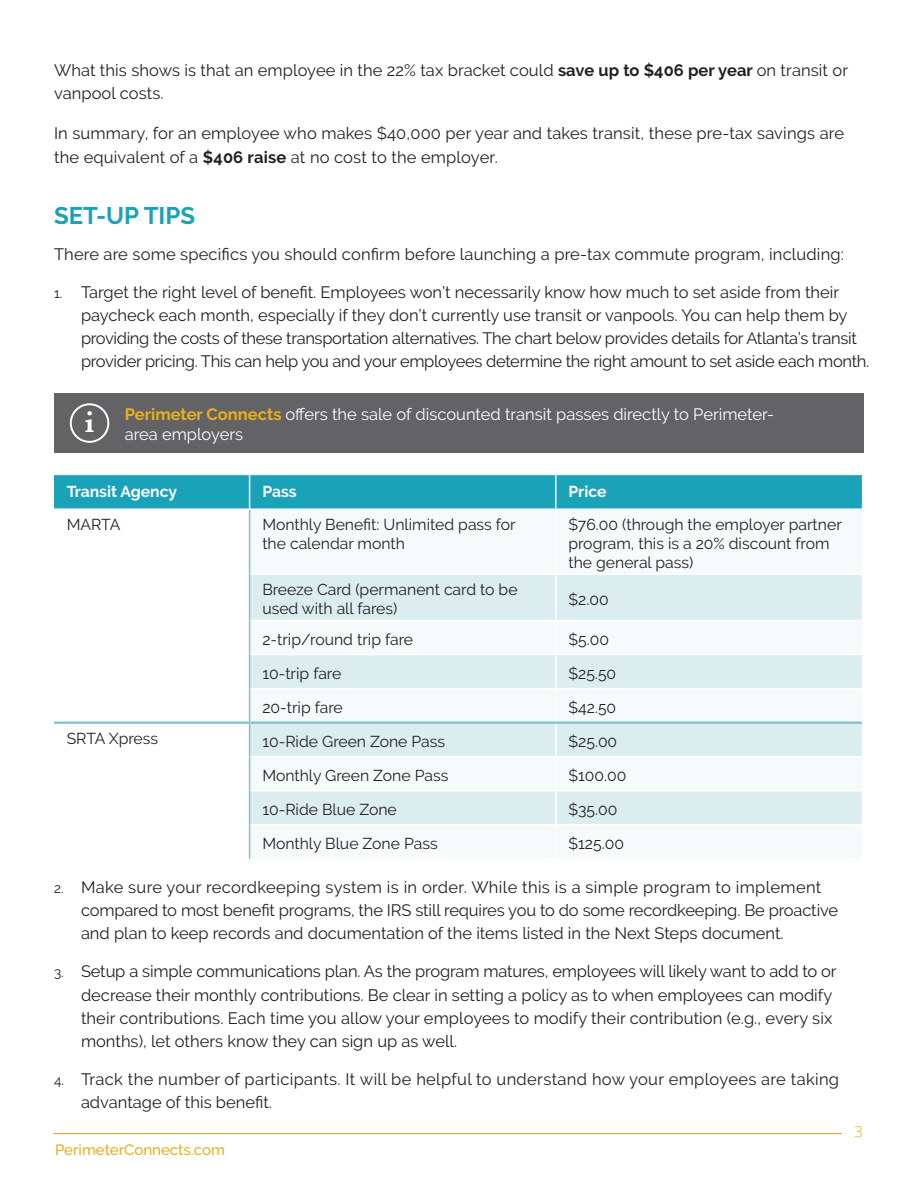
<style>
.page{position:relative;width:918px;height:1188px;background:#fff}
.page>*{position:absolute;margin:0;border:0;box-sizing:border-box;transform-origin:0 0}
.t1{font:600 30.75px "Baskerville";color:#fff}
.t2{font:700 24px "Raleway";color:#1aa2b9}
.t3{font:16.5px/23.2px "Raleway";color:#231f20}
.t4{font:16.5px/23.2px "Raleway";letter-spacing:-.02em;color:#231f20}
.t5{font:16.5px/23.2px "Raleway";letter-spacing:.02em;color:#231f20}
.t6{font:16.5px/19.5px "Raleway";color:#fff}
.t7{font:15.75px/18.9px "Raleway";color:#231f20}
.t8{font:700 15.75px "Raleway";color:#fff}
.t9{font:500 15px "Raleway";color:#e6b020}
.t10{font:300 15px "Open Sans";color:#e6b020}
.s1{font-weight:700}
.s2{font-size:13.5px}
.s3{font-weight:700;color:#e6b020}
</style>
<div class="page">
<hr style="left:54px;top:1133px;width:788px;height:1px;background:#d3a11b">
<div style="left:54px;top:393px;width:810px;height:60px;background:#636366"></div>
<div style="left:70px;top:403px;width:39px;height:40px;border:2px solid #fff;border-radius:50%"></div>
<div style="left:54px;top:475px;width:808px;height:33px;background:#1aa2b9"></div>
<svg style="left:54px;top:510px;width:195px;height:349px"></svg>
<svg style="left:250px;top:575px;width:612px;height:249px;fill:#dcedf0"></svg>
<hr style="left:555px;top:475px;width:1px;height:33px;background:#fff">
<hr style="left:555px;top:575px;width:1px;height:45px;background:#fff">
<hr style="left:250px;top:620px;width:306px;height:1px;background:#fff">
<hr style="left:556px;top:620px;width:306px;height:1px;background:#fff">
<hr style="left:555px;top:621px;width:1px;height:33px;background:#fff">
<hr style="left:250px;top:654px;width:306px;height:1px;background:#fff">
<hr style="left:556px;top:654px;width:306px;height:1px;background:#fff">
<hr style="left:555px;top:655px;width:1px;height:33px;background:#fff">
<hr style="left:250px;top:688px;width:306px;height:1px;background:#fff">
<hr style="left:556px;top:688px;width:306px;height:1px;background:#fff">
<hr style="left:555px;top:689px;width:1px;height:33px;background:#fff">
<hr style="left:555px;top:724px;width:1px;height:32px;background:#fff">
<hr style="left:250px;top:756px;width:306px;height:1px;background:#fff">
<hr style="left:556px;top:756px;width:306px;height:1px;background:#fff">
<hr style="left:555px;top:757px;width:1px;height:33px;background:#fff">
<hr style="left:250px;top:790px;width:306px;height:1px;background:#fff">
<hr style="left:556px;top:790px;width:306px;height:1px;background:#fff">
<hr style="left:555px;top:791px;width:1px;height:33px;background:#fff">
<hr style="left:54px;top:722px;width:195px;height:2px;background:#7fc1cc">
<hr style="left:250px;top:722px;width:306px;height:2px;background:#7fc1cc">
<hr style="left:556px;top:722px;width:306px;height:2px;background:#7fc1cc">
<hr style="left:249px;top:510px;width:1px;height:64px;background:#7fc1cc">
<hr style="left:249px;top:574px;width:1px;height:47px;background:#7fc1cc">
<hr style="left:249px;top:621px;width:1px;height:34px;background:#7fc1cc">
<hr style="left:249px;top:655px;width:1px;height:34px;background:#7fc1cc">
<hr style="left:249px;top:689px;width:1px;height:34px;background:#7fc1cc">
<hr style="left:249px;top:723px;width:1px;height:34px;background:#7fc1cc">
<hr style="left:249px;top:757px;width:1px;height:34px;background:#7fc1cc">
<hr style="left:249px;top:791px;width:1px;height:34px;background:#7fc1cc">
<hr style="left:249px;top:825px;width:1px;height:34px;background:#7fc1cc">
<hr style="left:249px;top:475px;width:1px;height:33px;background:#fff">
<p class="t3" style="left:54px;top:58px;width:796px">What this shows is that an employee in the 22% tax bracket could <span class="s1">save up to $406 per year</span> on transit or vanpool costs.</p>
<p class="t3" style="left:54px;top:122px;width:792px">In summary, for an employee who makes $40,000 per year and takes transit, these pre-tax savings are the equivalent of a <span class="s1">$406 raise</span> at no cost to the employer.</p>
<h2 class="t2" style="left:54px;top:201px;width:143px">SET-UP TIPS</h2>
<p class="t3" style="left:54px;top:242px;width:791px">There are some specifics you should confirm before launching a pre-tax commute program, including:</p>
<p class="t4" style="left:81px;top:280px;width:790px;text-indent:-27px"><span class="s2">1.</span> Target the right level of benefit. Employees won’t necessarily know how much to set aside from their paycheck each month, especially if they don’t currently use transit or vanpools. You can help them by providing the costs of these transportation alternatives. The chart below provides details for Atlanta’s transit provider pricing. This can help you and your employees determine the right amount to set aside each month.</p>
<h1 class="t1" style="left:85px;top:401px;width:11px">i</h1>
<p class="t6" style="left:125px;top:405px;width:651px"><span class="s3">Perimeter Connects</span> offers the sale of discounted transit passes directly to Perimeter&shy;area employers</p>
<p class="t8" style="left:67px;top:483px;width:112px">Transit Agency</p>
<p class="t8" style="left:262px;top:483px;width:36px">Pass</p>
<p class="t8" style="left:568px;top:483px;width:40px">Price</p>
<p class="t7" style="left:67px;top:515px;width:55px">MARTA</p>
<p class="t7" style="left:262px;top:515px;width:255px">Monthly Benefit: Unlimited pass for the calendar month</p>
<p class="t7" style="left:568px;top:515px;width:275px">$76.00 (through the employer partner program, this is a 20% discount from the general pass)</p>
<p class="t7" style="left:262px;top:580px;width:257px">Breeze Card (permanent card to be used with all fares)</p>
<p class="t7" style="left:568px;top:590px;width:42px">$2.00</p>
<p class="t7" style="left:262px;top:630px;width:152px">2-trip/round trip fare</p>
<p class="t7" style="left:568px;top:630px;width:42px">$5.00</p>
<p class="t7" style="left:262px;top:664px;width:81px">10-trip fare</p>
<p class="t7" style="left:568px;top:664px;width:49px">$25.50</p>
<p class="t7" style="left:262px;top:698px;width:82px">20-trip fare</p>
<p class="t7" style="left:568px;top:698px;width:49px">$42.50</p>
<p class="t7" style="left:67px;top:729px;width:93px">SRTA Xpress</p>
<p class="t7" style="left:262px;top:732px;width:184px">10-Ride Green Zone Pass</p>
<p class="t7" style="left:568px;top:732px;width:50px">$25.00</p>
<p class="t7" style="left:262px;top:766px;width:188px">Monthly Green Zone Pass</p>
<p class="t7" style="left:568px;top:766px;width:60px">$100.00</p>
<p class="t7" style="left:262px;top:800px;width:136px">10-Ride Blue Zone</p>
<p class="t7" style="left:568px;top:800px;width:50px">$35.00</p>
<p class="t7" style="left:262px;top:834px;width:177px">Monthly Blue Zone Pass</p>
<p class="t7" style="left:568px;top:834px;width:57px">$125.00</p>
<p class="t3" style="left:81px;top:875px;width:759px;text-indent:-27px"><span class="s2">2.</span> Make sure your recordkeeping system is in order. While this is a simple program to implement compared to most benefit programs, the IRS still requires you to do some recordkeeping. Be proactive and plan to keep records and documentation of the items listed in the Next Steps document.</p>
<p class="t3" style="left:81px;top:960px;width:757px;text-indent:-27px"><span class="s2">3.</span> Setup a simple communications plan. As the program matures, employees will likely want to add to or decrease their monthly contributions. Be clear in setting a policy as to when employees can modify their contributions. Each time you allow your employees to modify their contribution (e.g., every six months), let others know they can sign up as well.</p>
<p class="t5" style="left:81px;top:1068px;width:760px;text-indent:-27px"><span class="s2">4.</span> Track the number of participants. It will be helpful to understand how your employees are taking advantage of this benefit.</p>
<p class="t9" style="left:55px;top:1141px;width:171px">PerimeterConnects.com</p>
<p class="t10" style="left:854px;top:1121px;width:10px">3</p>
</div>
